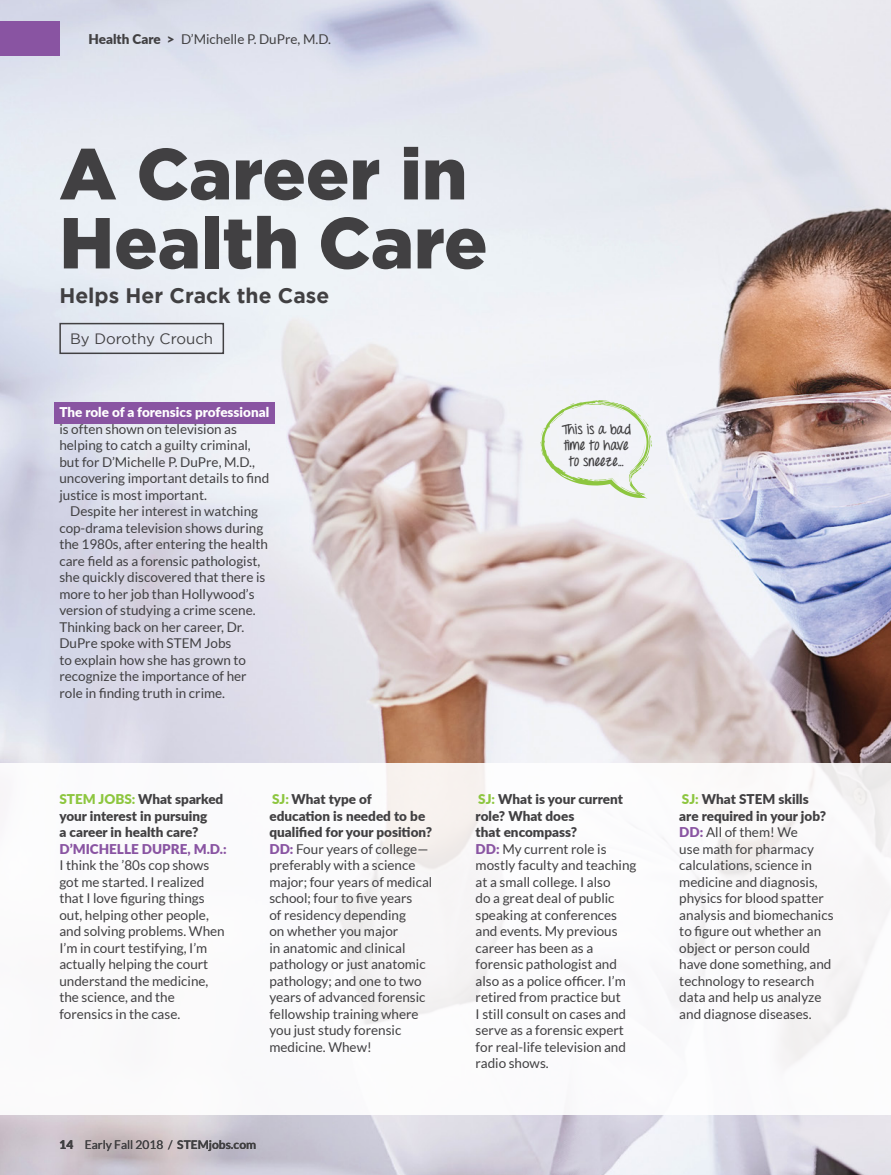
<style>
.page{position:relative;width:891px;height:1175px;background:#fff}
.page>*{position:absolute;margin:0;border:0;box-sizing:border-box;transform-origin:0 0}
.t1{font:900 72px/69px "Gotham";color:#414042}
.t2{font:700 21px "Gotham";color:#414042}
.t3{font:15px "Gotham";color:#414042}
.t4{font:13.5px/16.5px "Lato";color:#414042}
.t5{font:900 13.5px/16.5px "Lato";color:#414042}
.t6{font:900 13.5px "Lato";color:#fff}
.t7{font:700 13.5px/16.2px "Throw My Hands Upinthe Air";color:#414042;text-align:center}
.t8{font:900 13.5px "Lato";color:#8954a2}
.t9{font:12px "Lato";color:#414042}
.s1{font-weight:900}
.s2{color:#8dc63f}
.s3{font-weight:900;color:#8dc63f}
.s4{font-weight:900;color:#8954a2}
.s5{font-weight:700}
</style>
<div class="page">
<img style="left:0;top:0;width:891px;height:1174px">
<div style="left:0;top:763px;width:891px;height:351px;background:#fff"></div>
<div style="left:0;top:22px;width:59px;height:34px;background:#8954a2"></div>
<div style="left:54px;top:402px;width:221px;height:21px;background:#8954a2"></div>
<div style="left:59px;top:323px;width:165px;height:31px;border:2px solid #414042"></div>
<svg style="left:540px;top:400px;width:112px;height:98px"></svg>
<p class="t4" style="left:89px;top:31px;width:244px"><span class="s1">Health Care &gt;</span> D’Michelle P. DuPre, M.D.</p>
<h1 class="t1" style="left:59px;top:138px;width:430px">A Career in<br>Health Care</h1>
<h2 class="t2" style="left:59px;top:283px;width:271px">Helps Her Crack the Case</h2>
<p class="t3" style="left:70px;top:330px;width:144px">By Dorothy Crouch</p>
<p class="t6" style="left:59px;top:402px;width:211px">The role of a forensics professional</p>
<p class="t4" style="left:59px;top:420px;width:211px">is often shown on television as helping to catch a guilty criminal, but for D’Michelle P. DuPre, M.D., uncovering important details to find justice is most important.</p>
<p class="t4" style="left:59px;top:503px;width:210px;text-indent:11px">Despite her interest in watching cop-drama television shows during the 1980s, after entering the health care field as a forensic pathologist, she quickly discovered that there is more to her job than Hollywood’s version of studying a crime scene.<br>Thinking back on her career, Dr.<br>DuPre spoke with STEM Jobs<br>to explain how she has grown to recognize the importance of her role in finding truth in crime.</p>
<p class="t7" style="left:562px;top:422px;width:71px">This is a bad time to have to sneeze...</p>
<p class="t5" style="left:59px;top:790px;width:165px"><span class="s2">STEM JOBS:</span> What sparked your interest in pursuing<br>a career in health care?</p>
<p class="t8" style="left:59px;top:838px;width:169px">D’MICHELLE DUPRE, M.D.:</p>
<p class="t4" style="left:59px;top:857px;width:167px">I think the ’80s cop shows got me started. I realized that I love figuring things out, helping other people, and solving problems. When<br>I’m in court testifying, I’m actually helping the court understand the medicine, the science, and the forensics in the case.</p>
<p class="t4" style="left:269px;top:791px;width:164px"><span class="s3">SJ:</span> <span class="s1">What type of education is needed to be qualified for your position?<br></span><span class="s4">DD:</span> Four years of college— preferably with a science major; four years of medical school; four to five years<br>of residency depending<br>on whether you major<br>in anatomic and clinical pathology or just anatomic pathology; and one to two years of advanced forensic fellowship training where you just study forensic medicine. Whew!</p>
<p class="t4" style="left:476px;top:791px;width:162px"><span class="s3">SJ:</span> <span class="s1">What is your current role? What does<br>that encompass?<br></span><span class="s4">DD:</span> My current role is mostly faculty and teaching at a small college. I also<br>do a great deal of public speaking at conferences and events. My previous career has been as a forensic pathologist and also as a police officer. I’m retired from practice but<br>I still consult on cases and serve as a forensic expert for real-life television and radio shows.</p>
<p class="t4" style="left:679px;top:790px;width:156px"><span class="s3">SJ:</span> <span class="s1">What STEM skills<br>are required in your job?<br></span><span class="s4">DD:</span> All of them! We<br>use math for pharmacy calculations, science in medicine and diagnosis, physics for blood spatter analysis and biomechanics to figure out whether an object or person could have done something, and technology to research data and help us analyze and diagnose diseases.</p>
<p class="t9" style="left:59px;top:1138px;width:198px"><span class="s1">14</span> Early Fall 2018 / <span class="s5">STEMjobs.com</span></p>
</div>
